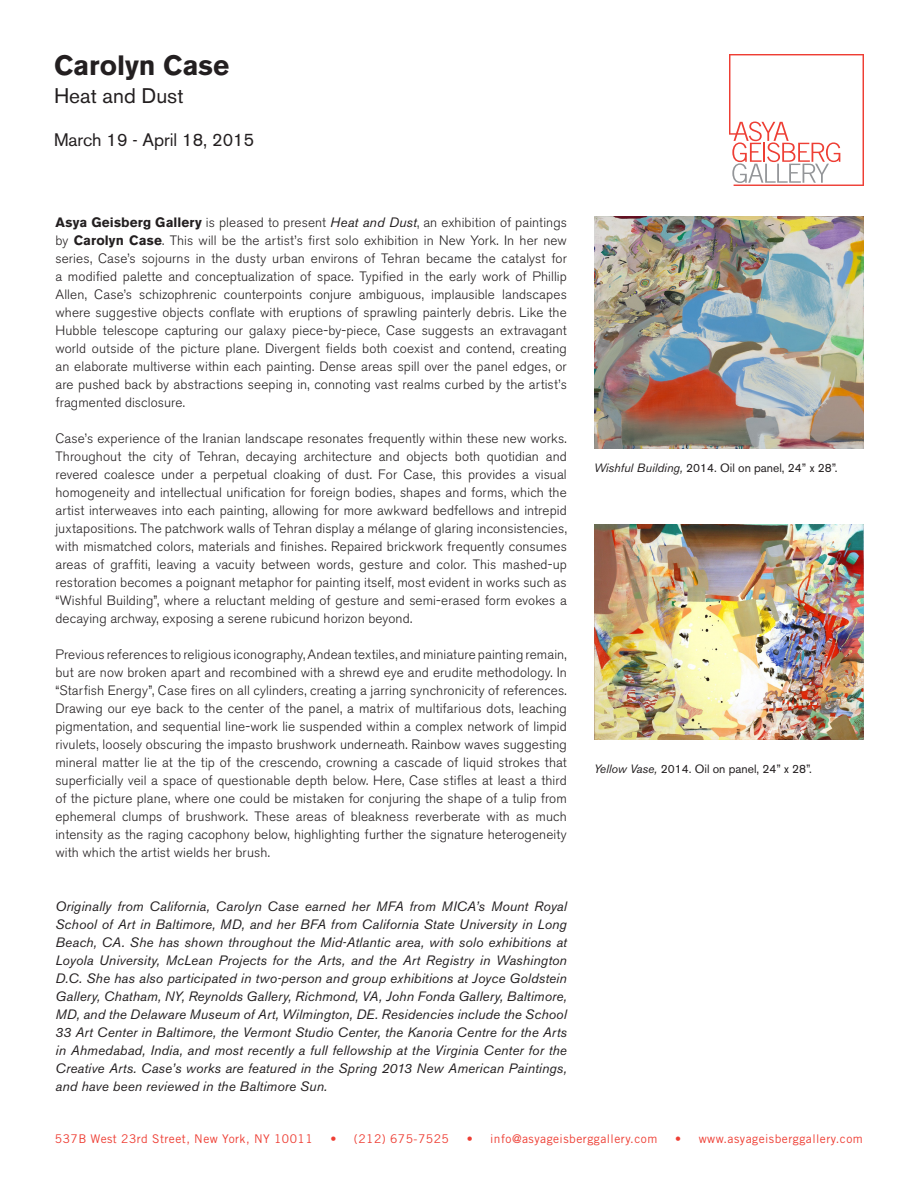
<style>
.page{position:relative;width:918px;height:1188px;background:#fff}
.page>*{position:absolute;margin:0;border:0;box-sizing:border-box;transform-origin:0 0}
.t1{font:700 27.75px "Akzidenz Grotesk BE";color:#231f20}
.t2{font:21px "Akzidenz Grotesk BE";color:#231f20}
.t3{font:18px "Akzidenz Grotesk BE";color:#231f20}
.t4{font:300 13.5px/18px "Akzidenz Grotesk BE";letter-spacing:.01em;color:#231f20;text-align:justify}
.t5{font:italic 13.5px/18px "Akzidenz Grotesk BE";letter-spacing:.01em;color:#231f20;text-align:justify}
.t6{font:12px "Trade Gothic LT Std";letter-spacing:.04em;color:#ee3e34}
.t7{font:12px "Akzidenz Grotesk BE";color:#231f20}
.s1{font-weight:700}
.s2{font-weight:400;font-style:italic}
.s3{font-style:italic}
</style>
<div class="page">
<svg style="left:729px;top:54px;width:135px;height:132px"></svg>
<img style="left:594px;top:525px;width:270px;height:215px">
<img style="left:594px;top:217px;width:270px;height:231px">
<p class="t1" style="left:54px;top:49px;width:177px">Carolyn Case</p>
<p class="t2" style="left:54px;top:83px;width:131px">Heat and Dust</p>
<p class="t3" style="left:54px;top:129px;width:202px">March 19 - April 18, 2015</p>
<p class="t4" style="left:55px;top:213px;width:513px"><span class="s1">Asya Geisberg Gallery</span> is pleased to present <span class="s2">Heat and Dust</span>, an exhibition of paintings by <span class="s1">Carolyn Case</span>. This will be the artist’s first solo exhibition in New York. In her new series, Case’s sojourns in the dusty urban environs of Tehran became the catalyst for a modified palette and conceptualization of space. Typified in the early work of Phillip Allen, Case’s schizophrenic counterpoints conjure ambiguous, implausible landscapes where suggestive objects conflate with eruptions of sprawling painterly debris. Like the Hubble telescope capturing our galaxy piece-by-piece, Case suggests an extravagant world outside of the picture plane. Divergent fields both coexist and contend, creating an elaborate multiverse within each painting. Dense areas spill over the panel edges, or are pushed back by abstractions seeping in, connoting vast realms curbed by the artist’s fragmented disclosure.</p>
<p class="t4" style="left:55px;top:429px;width:513px">Case’s experience of the Iranian landscape resonates frequently within these new works.<br>Throughout the city of Tehran, decaying architecture and objects both quotidian and revered coalesce under a perpetual cloaking of dust. For Case, this provides a visual homogeneity and intellectual unification for foreign bodies, shapes and forms, which the artist interweaves into each painting, allowing for more awkward bedfellows and intrepid juxtapositions. The patchwork walls of Tehran display a mélange of glaring inconsistencies, with mismatched colors, materials and finishes. Repaired brickwork frequently consumes areas of graffiti, leaving a vacuity between words, gesture and color. This mashed-up restoration becomes a poignant metaphor for painting itself, most evident in works such as “Wishful Building”, where a reluctant melding of gesture and semi-erased form evokes a decaying archway, exposing a serene rubicund horizon beyond.</p>
<p class="t4" style="left:55px;top:645px;width:513px">Previous references to religious iconography, Andean textiles, and miniature painting remain, but are now broken apart and recombined with a shrewd eye and erudite methodology. In “Starfish Energy”, Case fires on all cylinders, creating a jarring synchronicity of references.<br>Drawing our eye back to the center of the panel, a matrix of multifarious dots, leaching pigmentation, and sequential line-work lie suspended within a complex network of limpid rivulets, loosely obscuring the impasto brushwork underneath. Rainbow waves suggesting mineral matter lie at the tip of the crescendo, crowning a cascade of liquid strokes that superficially veil a space of questionable depth below. Here, Case stifles at least a third of the picture plane, where one could be mistaken for conjuring the shape of a tulip from ephemeral clumps of brushwork. These areas of bleakness reverberate with as much intensity as the raging cacophony below, highlighting further the signature heterogeneity with which the artist wields her brush.</p>
<p class="t5" style="left:55px;top:897px;width:513px">Originally from California, Carolyn Case earned her MFA from MICA’s Mount Royal School of Art in Baltimore, MD, and her BFA from California State University in Long Beach, CA. She has shown throughout the Mid-Atlantic area, with solo exhibitions at Loyola University, McLean Projects for the Arts, and the Art Registry in Washington D.C. She has also participated in two-person and group exhibitions at Joyce Goldstein Gallery, Chatham, NY, Reynolds Gallery, Richmond, VA, John Fonda Gallery, Baltimore, MD, and the Delaware Museum of Art, Wilmington, DE. Residencies include the School 33 Art Center in Baltimore, the Vermont Studio Center, the Kanoria Centre for the Arts in Ahmedabad, India, and most recently a full fellowship at the Virginia Center for the Creative Arts. Case’s works are featured in the Spring 2013 New American Paintings, and have been reviewed in the Baltimore Sun.</p>
<p class="t7" style="left:594px;top:460px;width:245px"><span class="s3">Wishful Building,</span> 2014. Oil on panel, 24” x 28”.</p>
<p class="t7" style="left:594px;top:762px;width:220px"><span class="s3">Yellow Vase,</span> 2014. Oil on panel, 24” x 28”.</p>
<p class="t6" style="left:55px;top:1131px;width:259px">537B West 23rd Street, New York, NY 10011</p>
<p class="t6" style="left:331px;top:1131px;width:120px">• (212) 675-7525</p>
<p class="t6" style="left:467px;top:1131px;width:192px">• info@asyageisberggallery.com</p>
<p class="t6" style="left:675px;top:1131px;width:189px">• www.asyageisberggallery.com</p>
</div>
